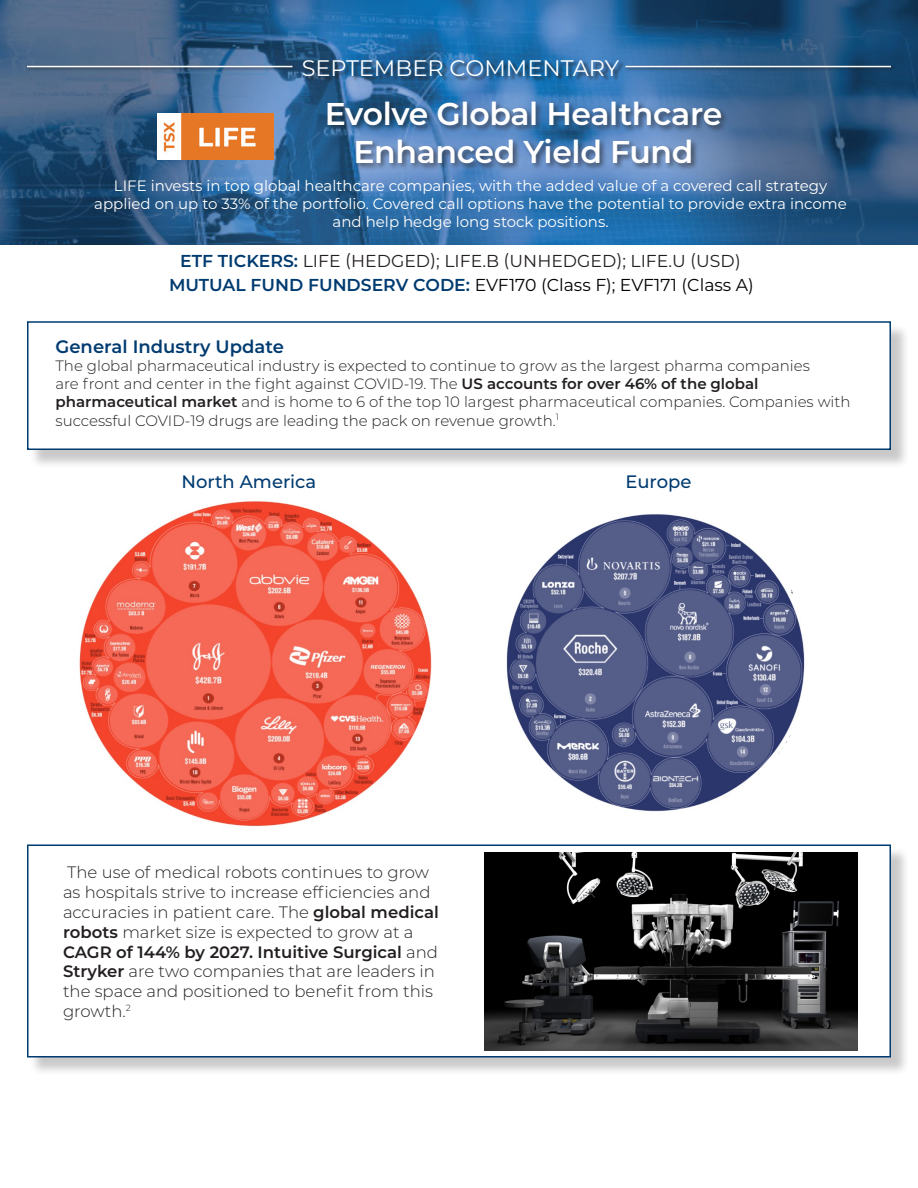
<style>
.page{position:relative;width:918px;height:1188px;background:#fff}
.page>*{position:absolute;margin:0;border:0;box-sizing:border-box;transform-origin:0 0}
.t1{font:600 31.5px "Montserrat";letter-spacing:-.01em;color:#fff}
.t2{font:22.5px "Montserrat";color:#fff}
.t3{font:600 18px "Montserrat";color:#003b70}
.t4{font:500 18px "Montserrat";color:#003b70}
.t5{font:17.25px "Montserrat";color:#000300}
.t6{font:17.25px "Montserrat";color:#231f20}
.t7{font:300 16.5px/19.8px "Montserrat";color:#231f20}
.t8{font:300 15px/18.3px "Montserrat";color:#231f20}
.t9{font:15px/18px "Montserrat";color:#fff;text-align:center}
.s1{font-weight:600;color:#003b70}
.s2{font-weight:600}
</style>
<div class="page">
<div style="left:29px;top:847px;width:881px;height:229px;background:#231f20;opacity:.24"></div>
<div style="left:27px;top:844px;width:864px;height:214px;background:#fff;border:2px solid #003b70"></div>
<img style="left:0;top:0;width:918px;height:244px">
<div style="left:25px;top:64px;width:272px;height:8px;background:#231f20;opacity:.75"></div>
<hr style="left:27px;top:66px;width:265px;height:1px;background:#fff">
<div style="left:624px;top:64px;width:272px;height:8px;background:#231f20;opacity:.75"></div>
<hr style="left:626px;top:66px;width:265px;height:1px;background:#fff">
<div style="left:326px;top:100px;width:403px;height:71px;background:#231f20;opacity:.65"></div>
<div style="left:303px;top:60px;width:322px;height:22px;background:#231f20;opacity:.75"></div>
<img style="left:158px;top:113px;width:116px;height:47px">
<div style="left:29px;top:324px;width:881px;height:145px;background:#231f20;opacity:.24"></div>
<div style="left:27px;top:321px;width:864px;height:129px;background:#fff;border:2px solid #003b70"></div>
<img style="left:79px;top:501px;width:353px;height:326px">
<img style="left:506px;top:514px;width:299px;height:298px">
<img style="left:484px;top:852px;width:374px;height:199px">
<p class="t2" style="left:302px;top:52px;width:319px">SEPTEMBER COMMENTARY</p>
<p class="t1" style="left:325px;top:92px;width:399px">Evolve Global Healthcare</p>
<p class="t1" style="left:353px;top:130px;width:342px">Enhanced Yield Fund</p>
<p class="t9" style="left:94px;top:176px;width:754px">LIFE invests in top global healthcare companies, with the added value of a covered call strategy applied on up to 33% of the portfolio. Covered call options have the potential to provide extra income and help hedge long stock positions.</p>
<p class="t6" style="left:180px;top:249px;width:562px"><span class="s1">ETF TICKERS:</span> LIFE (HEDGED); LIFE.B (UNHEDGED); LIFE.U (USD)</p>
<p class="t5" style="left:169px;top:273px;width:586px"><span class="s1">MUTUAL FUND FUNDSERV CODE:</span> EVF170 (Class F); EVF171 (Class A)</p>
<p class="t3" style="left:56px;top:334px;width:230px">General Industry Update</p>
<p class="t8" style="left:56px;top:356px;width:797px">The global pharmaceutical industry is expected to continue to grow as the largest pharma companies<br>are front and center in the fight against COVID-19. The <span class="s2">US accounts for over 46% of the global pharmaceutical market</span> and is home to 6 of the top 10 largest pharmaceutical companies. Companies with successful COVID-19 drugs are leading the pack on revenue growth.<sup>1</sup></p>
<p class="t4" style="left:182px;top:469px;width:136px">North America</p>
<p class="t4" style="left:626px;top:469px;width:68px">Europe</p>
<p class="t7" style="left:63px;top:862px;width:377px">The use of medical robots continues to grow as hospitals strive to increase efficiencies and accuracies in patient care. The <span class="s2">global medical robots</span> market size is expected to grow at a <span class="s2">CAGR of 144% by 2027. Intuitive Surgical</span> and <span class="s2">Stryker</span> are two companies that are leaders in the space and positioned to benefit from this growth.<sup>2</sup></p>
</div>
